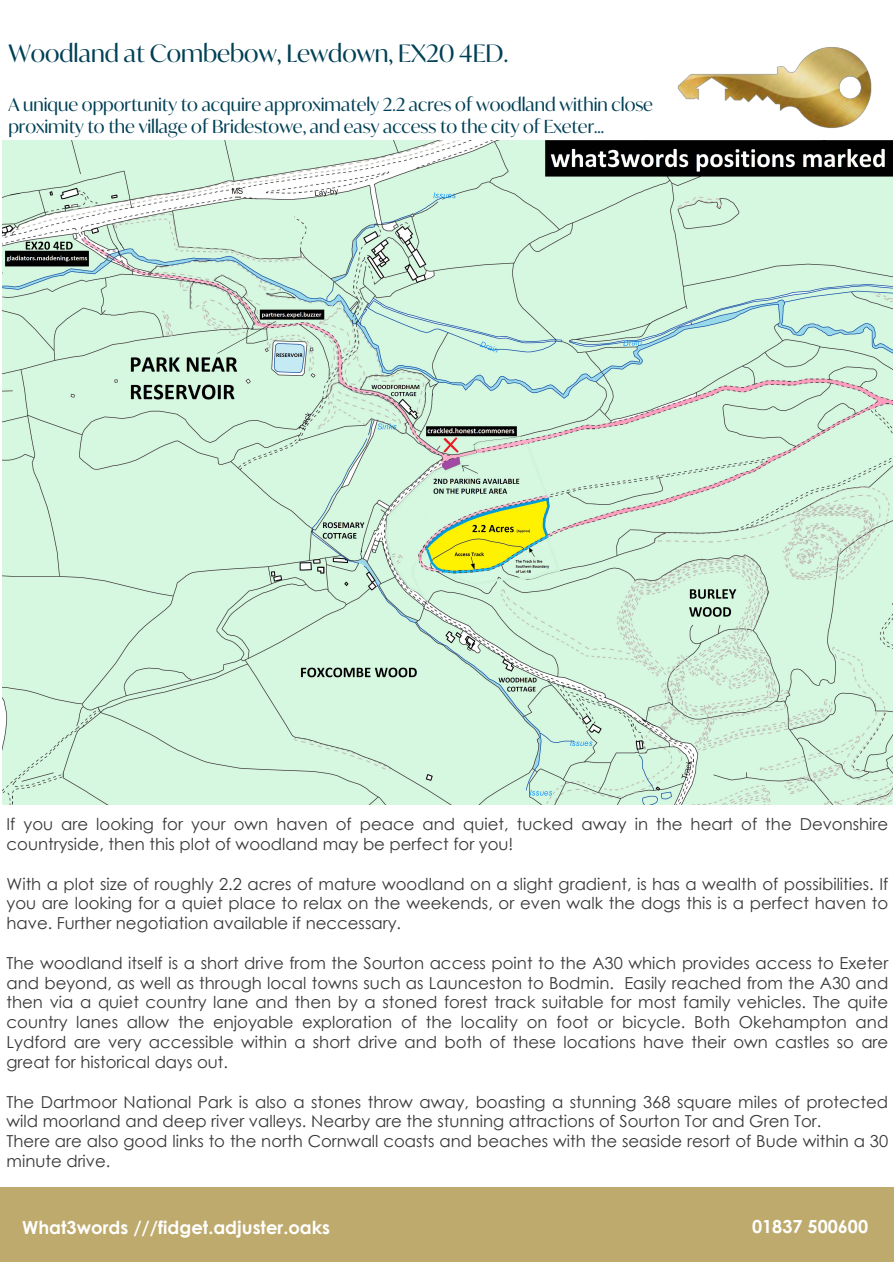
<style>
.page{position:relative;width:894px;height:1264px;background:#fff}
.page>*{position:absolute;margin:0;border:0;box-sizing:border-box;transform-origin:0 0}
.t1{font:24px "Ivy Mode";color:#004055}
.t2{font:18px/21.6px "Ivy Mode";color:#004055}
.t3{font:700 18px "Century Gothic";color:#fff}
.t4{font:16.5px/19.8px "Century Gothic";color:#383838}
.s1{font-style:inherit}
</style>
<div class="page">
<div style="left:0;top:1187px;width:893px;height:74px;background:#beaa6c"></div>
<img style="left:677px;top:47px;width:195px;height:81px">
<img style="left:3px;top:140px;width:888px;height:664px">
<p class="t1" style="left:8px;top:37px;width:501px">Woodland at Combebow, Lewdown, EX20 4ED.</p>
<p class="t2" style="left:8px;top:93px;width:646px">A unique opportunity to acquire approximately 2.2 acres of woodland within close proximity to the village of Bridestowe, and easy access to the city of Exeter...</p>
<p class="t4" style="left:7px;top:814px;width:883px">If you are looking for your own haven of peace and quiet, tucked away in the heart of the Devonshire countryside, then this plot of woodland may be perfect for you!</p>
<p class="t4" style="left:7px;top:873px;width:883px;text-align:justify">With a plot size of roughly 2.2 acres of mature woodland on a slight gradient, is has a wealth of possibilities. If you are looking for a quiet place to relax on the weekends, or even walk the dogs this is a perfect haven to have. Further negotiation available if neccessary.</p>
<p class="t4" style="left:7px;top:952px;width:883px;text-align:justify">The woodland itself is a short drive from the Sourton access point to the A30 which provides access to Exeter and beyond, as well as through local towns such as Launceston to Bodmin. Easily reached from the A30 and then via a quiet country lane and then by a stoned forest track suitable for most family vehicles. The quite country lanes allow the enjoyable exploration of the locality on foot or bicycle. Both Okehampton and Lydford are very accessible within a short drive and both of these locations have their own castles so are great for historical days out.</p>
<p class="t4" style="left:7px;top:1091px;width:882px">The Dartmoor National Park is also a stones throw away, boasting a stunning 368 square miles of protected wild moorland and deep river valleys. Nearby are the stunning attractions of Sourton Tor and Gren Tor.<br>There are also good links to the north Cornwall coasts and beaches with the seaside resort of Bude within a 30 minute drive.</p>
<p class="t3" style="left:22px;top:1214px;width:309px">What3words ///fidget.adjuster.oaks</p>
<p class="t3" style="left:751px;top:1212px;width:118px"><span class="s1">0</span>1837 500600</p>
</div>
